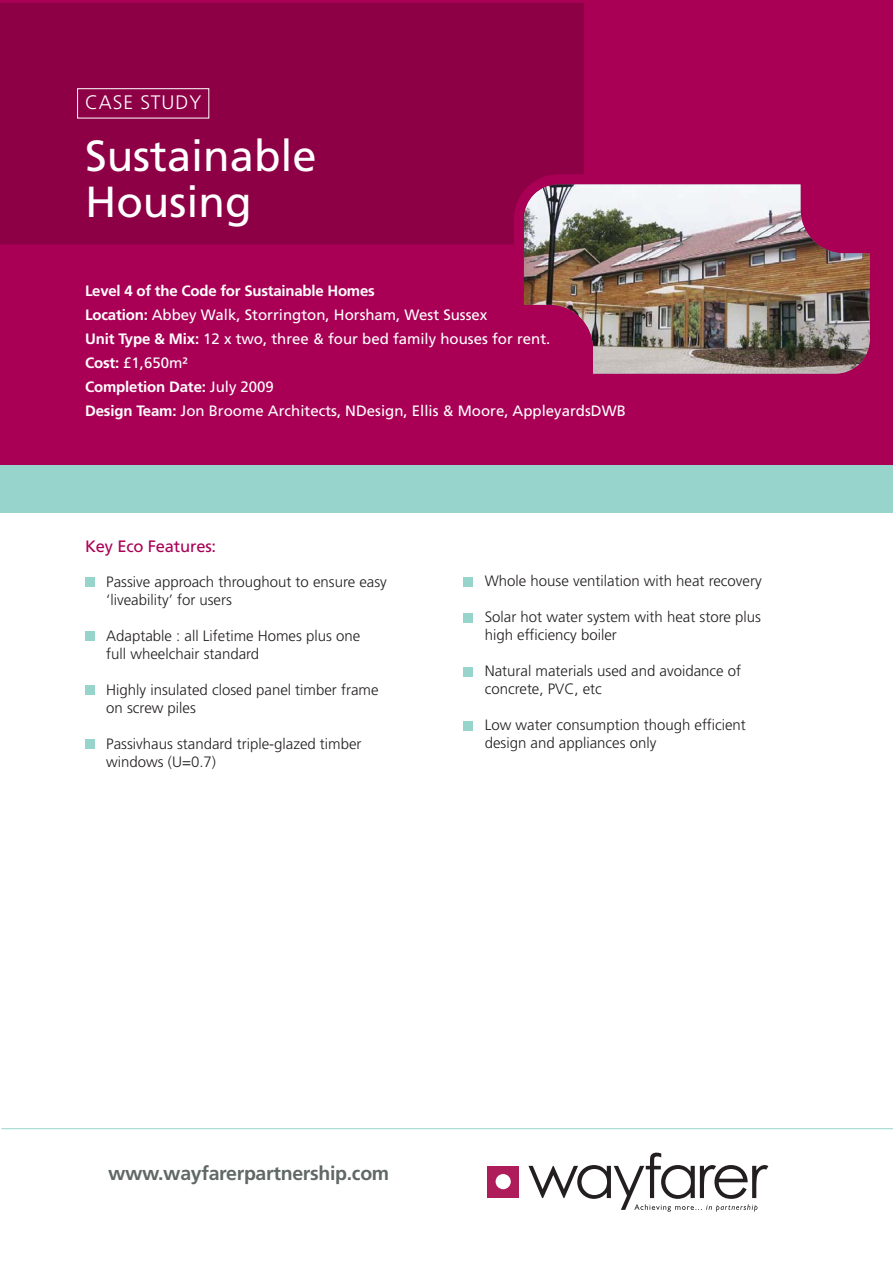
<style>
.page{position:relative;width:893px;height:1263px;background:#fff}
.page>*{position:absolute;margin:0;border:0;box-sizing:border-box;transform-origin:0 0}
.t1{font:43.5px/46.5px "Frutiger";color:#fff}
.t2{font:700 19.5px "Frutiger";letter-spacing:-.015em;color:#606965}
.t3{font:300 19.5px "Frutiger";letter-spacing:.045em;color:#fff}
.t4{font:16.5px "Frutiger";letter-spacing:-.01em;color:#a90055}
.t5{font:300 15px/18px "Frutiger";color:#231f20}
.t6{font:15px/24px "Frutiger";color:#fff}
.s1{font-weight:700}
</style>
<div class="page">
<div style="left:0;top:0;width:892px;height:499px;background:#a90055"></div>
<div style="left:0;top:465px;width:892px;height:48px;background:#97d5cc"></div>
<div style="left:0;top:3px;width:584px;height:176px;background:#8e0046"></div>
<div style="left:0;top:179px;width:538px;height:66px;background:#8e0046"></div>
<img style="left:519px;top:180px;width:351px;height:194px">
<div style="left:85px;top:739px;width:10px;height:10px;background:#97d5cc"></div>
<div style="left:85px;top:685px;width:10px;height:10px;background:#97d5cc"></div>
<div style="left:85px;top:631px;width:10px;height:10px;background:#97d5cc"></div>
<div style="left:85px;top:577px;width:10px;height:10px;background:#97d5cc"></div>
<hr style="left:1px;top:1128px;width:891px;height:1px;background:#97d5cc">
<div style="left:463px;top:721px;width:10px;height:9px;background:#97d5cc"></div>
<div style="left:463px;top:667px;width:10px;height:9px;background:#97d5cc"></div>
<div style="left:463px;top:613px;width:10px;height:9px;background:#97d5cc"></div>
<div style="left:463px;top:577px;width:10px;height:9px;background:#97d5cc"></div>
<div style="left:77px;top:88px;width:132px;height:30px;border:1px solid #fff"></div>
<div style="left:487px;top:1166px;width:32px;height:31px;background:#ae1d5a"></div>
<div style="left:496px;top:1174px;width:15px;height:15px;background:#fff;border-radius:50%"></div>
<svg style="left:528px;top:1153px;width:240px;height:59px"></svg>
<h2 class="t3" style="left:85px;top:95px;width:118px">CASE STUDY</h2>
<h1 class="t1" style="left:85px;top:136px;width:233px">Sustainable<br>Housing</h1>
<p class="t6" style="left:85px;top:280px;width:542px"><span class="s1">Level 4 of the Code for Sustainable Homes<br>Location:</span> Abbey Walk, Storrington, Horsham, West Sussex<br><span class="s1">Unit Type &amp; Mix:</span> 12 x two, three &amp; four bed family houses for rent.<br><span class="s1">Cost:</span> £1,650m²<br><span class="s1">Completion Date:</span> July 2009<br><span class="s1">Design Team:</span> Jon Broome Architects, NDesign, Ellis &amp; Moore, AppleyardsDWB</p>
<p class="t4" style="left:85px;top:539px;width:133px">Key Eco Features:</p>
<p class="t5" style="left:106px;top:574px;width:282px">Passive approach throughout to ensure easy ‘liveability’ for users</p>
<p class="t5" style="left:106px;top:628px;width:255px">Adaptable : all Lifetime Homes plus one full wheelchair standard</p>
<p class="t5" style="left:106px;top:682px;width:274px">Highly insulated closed panel timber frame on screw piles</p>
<p class="t5" style="left:106px;top:736px;width:257px">Passivhaus standard triple-glazed timber windows (U=0.7)</p>
<p class="t5" style="left:485px;top:573px;width:278px">Whole house ventilation with heat recovery</p>
<p class="t5" style="left:485px;top:609px;width:277px">Solar hot water system with heat store plus high efficiency boiler</p>
<p class="t5" style="left:485px;top:663px;width:258px">Natural materials used and avoidance of concrete, PVC, etc</p>
<p class="t5" style="left:485px;top:717px;width:263px">Low water consumption though efficient design and appliances only</p>
<h2 class="t2" style="left:108px;top:1166px;width:283px">www.wayfarerpartnership.com</h2>
</div>
